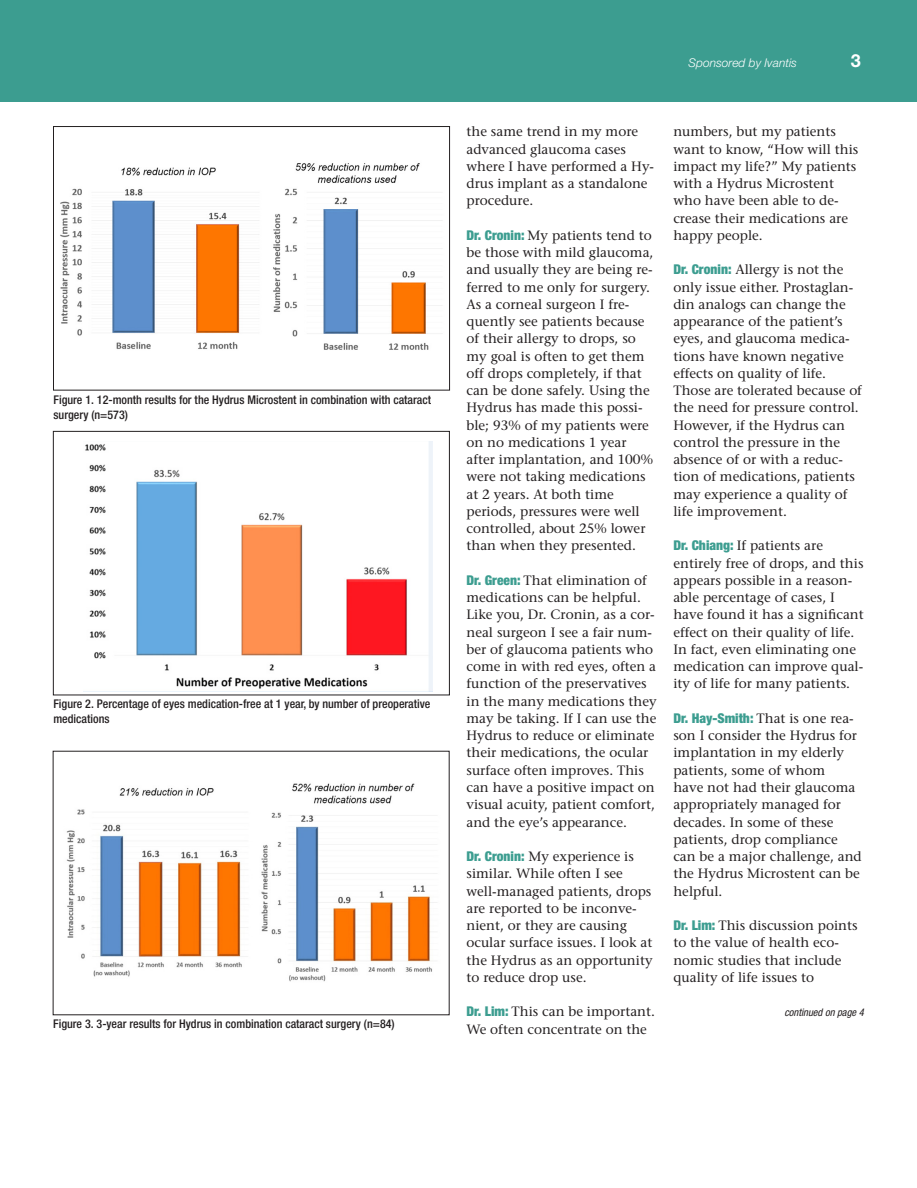
<style>
.page{position:relative;width:917px;height:1188px;background:#fff}
.page>*{position:absolute;margin:0;border:0;box-sizing:border-box;transform-origin:0 0}
.t1{font:700 18px "Helvetica Neue LT Std";color:#fff}
.Main_text{font:13.5px/17.2px "Stone Serif";color:#231f20}
.t2{font:500 condensed 12px/15px "Helvetica Neue LT Std";color:#231f20}
.Headline{font:italic 300 12px "Helvetica Neue LT Std";color:#fff}
.t3{font:italic condensed 10.5px "Helvetica Neue LT Std";color:#231f20}
.s1{font-family:"Helvetica Neue LT Std";font-weight:900;font-stretch:condensed;color:#3c9d90}
</style>
<div class="page">
<div style="left:0;top:0;width:916px;height:102px;background:#3c9d90"></div>
<img style="left:60px;top:163px;width:382px;height:187px">
<div style="left:53px;top:126px;width:397px;height:264px;border:1px solid #231f20"></div>
<img style="left:66px;top:783px;width:371px;height:199px">
<img style="left:85px;top:441px;width:347px;height:250px">
<div style="left:53px;top:431px;width:396px;height:264px;border:1px solid #231f20"></div>
<p class="t2" style="left:53px;top:392px;width:379px">Figure 1. 12-month results for the Hydrus Microstent in combination with cataract surgery (n=573)</p>
<p class="t2" style="left:53px;top:696px;width:378px">Figure 2. Percentage of eyes medication-free at 1 year, by number of preoperative medications</p>
<p class="t2" style="left:53px;top:1016px;width:343px">Figure 3. 3-year results for Hydrus in combination cataract surgery (n=84)</p>
<p class="Headline" style="left:688px;top:56px;width:110px">Sponsored by Ivantis</p>
<p class="t1" style="left:850px;top:49px;width:12px">3</p>
<p class="Main_text" style="left:466px;top:123px;width:189px">the same trend in my more advanced glaucoma cases where I have performed a Hy&shy;drus implant as a standalone procedure.</p>
<p class="Main_text" style="left:466px;top:226px;width:188px"><span class="s1">Dr. Cronin:</span> My patients tend to be those with mild glaucoma, and usually they are being re&shy;ferred to me only for surgery.<br>As a corneal surgeon I fre&shy;quently see patients because of their allergy to drops, so my goal is often to get them off drops completely, if that can be done safely. Using the<br>Hydrus has made this possi&shy;ble; 93% of my patients were on no medications 1 year after implantation, and 100% were not taking medications at 2 years. At both time periods, pressures were well controlled, about 25% lower than when they presented.</p>
<p class="Main_text" style="left:466px;top:571px;width:191px"><span class="s1">Dr. Green:</span> That elimination of medications can be helpful.<br>Like you, Dr. Cronin, as a cor&shy;neal surgeon I see a fair num&shy;ber of glaucoma patients who come in with red eyes, often a function of the preservatives in the many medications they may be taking. If I can use the<br>Hydrus to reduce or eliminate their medications, the ocular surface often improves. This can have a positive impact on visual acuity, patient comfort, and the eye’s appearance.</p>
<p class="Main_text" style="left:466px;top:847px;width:187px"><span class="s1">Dr. Cronin:</span> My experience is similar. While often I see well-managed patients, drops are reported to be inconve&shy;nient, or they are causing ocular surface issues. I look at the Hydrus as an opportunity to reduce drop use.</p>
<p class="Main_text" style="left:466px;top:1003px;width:190px"><span class="s1">Dr. Lim:</span> This can be important.<br>We often concentrate on the</p>
<p class="t3" style="left:784px;top:1006px;width:81px">continued on page 4</p>
<p class="Main_text" style="left:673px;top:123px;width:186px">numbers, but my patients want to know, “How will this impact my life?” My patients with a Hydrus Microstent who have been able to de&shy;crease their medications are happy people.</p>
<p class="Main_text" style="left:673px;top:261px;width:190px"><span class="s1">Dr. Cronin:</span> Allergy is not the only issue either. Prostaglan&shy;din analogs can change the appearance of the patient’s eyes, and glaucoma medica&shy;tions have known negative effects on quality of life.<br>Those are tolerated because of the need for pressure control.<br>However, if the Hydrus can control the pressure in the absence of or with a reduc&shy;tion of medications, patients may experience a quality of life improvement.</p>
<p class="Main_text" style="left:673px;top:537px;width:192px"><span class="s1">Dr. Chiang:</span> If patients are entirely free of drops, and this appears possible in a reason&shy;able percentage of cases, I have found it has a significant effect on their quality of life.<br>In fact, even eliminating one medication can improve qual&shy;ity of life for many patients.</p>
<p class="Main_text" style="left:673px;top:709px;width:190px"><span class="s1">Dr. Hay-Smith:</span> That is one rea&shy;son I consider the Hydrus for implantation in my elderly patients, some of whom<br>have not had their glaucoma appropriately managed for decades. In some of these patients, drop compliance can be a major challenge, and the Hydrus Microstent can be helpful.</p>
<p class="Main_text" style="left:673px;top:916px;width:186px"><span class="s1">Dr. Lim:</span> This discussion points to the value of health eco&shy;nomic studies that include quality of life issues to</p>
</div>
